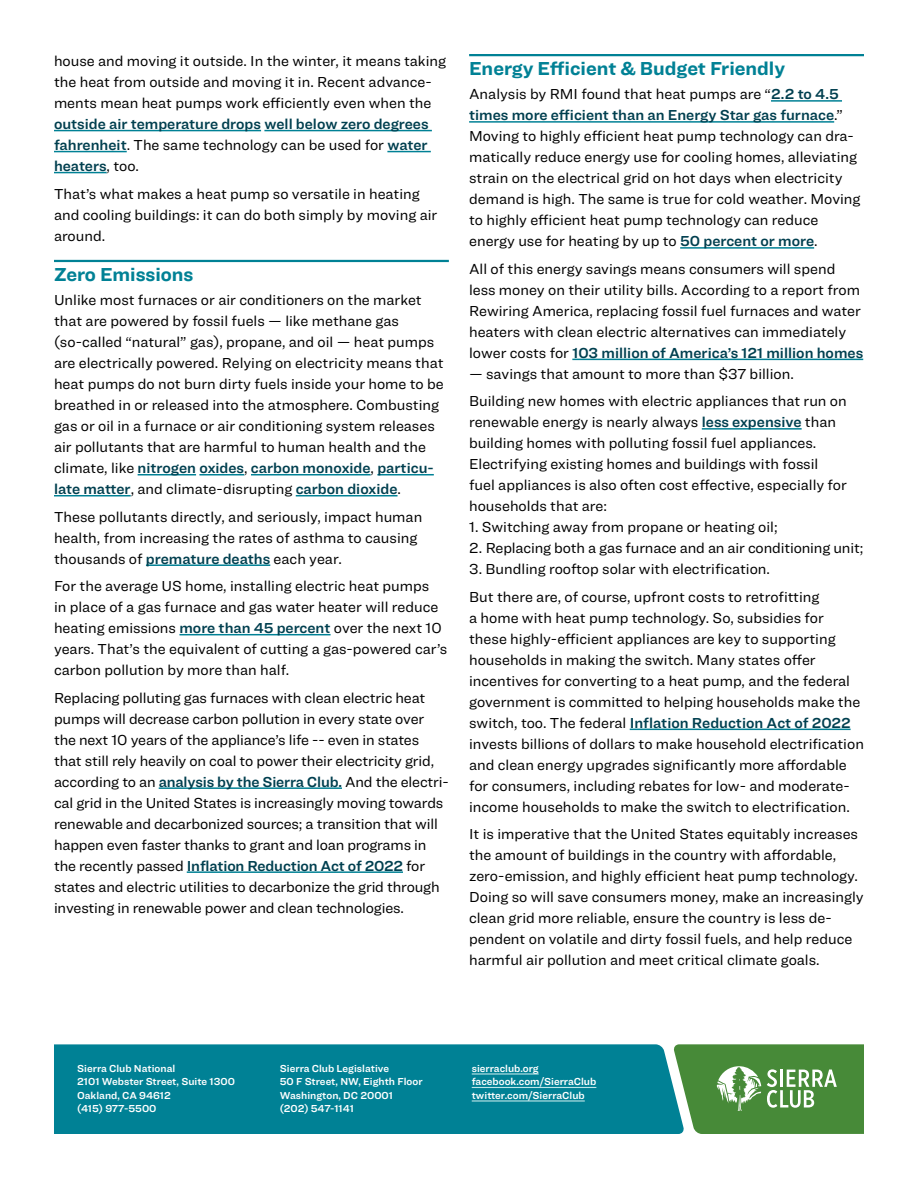
<style>
.page{position:relative;width:918px;height:1188px;background:#fff}
.page>*{position:absolute;margin:0;border:0;box-sizing:border-box;transform-origin:0 0}
.t1{font:700 19.5px "Ringside";color:#008195}
.t2{font:15px/21px "Ringside";color:#000}
.t3{font:15px/21px "Ringside Regular Semi";color:#003f4f}
.t4{font:10.5px/13.5px "Ringside Regular Semi";color:#fff}
.s1{font-family:"Ringside Regular Semi";color:#003f4f}
.s2{font-family:"Ringside";color:#000}
</style>
<div class="page">
<hr style="left:54px;top:130px;width:207px;height:1px;background:#008195">
<hr style="left:264px;top:130px;width:168px;height:1px;background:#008195">
<hr style="left:54px;top:151px;width:73px;height:1px;background:#008195">
<hr style="left:387px;top:151px;width:44px;height:1px;background:#008195">
<hr style="left:54px;top:172px;width:53px;height:1px;background:#008195">
<hr style="left:54px;top:260px;width:395px;height:2px;background:#008195">
<hr style="left:138px;top:474px;width:58px;height:1px;background:#008195">
<hr style="left:199px;top:474px;width:45px;height:1px;background:#008195">
<hr style="left:251px;top:474px;width:120px;height:1px;background:#008195">
<hr style="left:377px;top:474px;width:57px;height:1px;background:#008195">
<hr style="left:54px;top:495px;width:77px;height:1px;background:#008195">
<hr style="left:296px;top:495px;width:102px;height:1px;background:#008195">
<hr style="left:146px;top:564px;width:124px;height:2px;background:#008195">
<hr style="left:179px;top:634px;width:152px;height:1px;background:#008195">
<hr style="left:159px;top:787px;width:183px;height:2px;background:#008195">
<hr style="left:187px;top:871px;width:216px;height:2px;background:#008195">
<hr style="left:469px;top:54px;width:395px;height:2px;background:#008195">
<hr style="left:771px;top:100px;width:71px;height:2px;background:#008195">
<hr style="left:469px;top:121px;width:365px;height:2px;background:#008195">
<hr style="left:680px;top:247px;width:134px;height:2px;background:#008195">
<hr style="left:572px;top:359px;width:291px;height:1px;background:#008195">
<hr style="left:702px;top:428px;width:100px;height:2px;background:#008195">
<hr style="left:630px;top:729px;width:221px;height:1px;background:#008195">
<div style="left:54px;top:1044px;width:619px;height:90px;background:#008195"></div>
<svg style="left:673px;top:1044px;width:191px;height:90px;background:#5f9a55"></svg>
<hr style="left:472px;top:1073px;width:67px;height:2px;background:#bee5e8">
<hr style="left:472px;top:1087px;width:124px;height:1px;background:#bee5e8">
<hr style="left:472px;top:1100px;width:113px;height:2px;background:#bee5e8">
<p class="t2" style="left:54px;top:50px;width:394px">house and moving it outside. In the winter, it means taking the heat from outside and moving it in. Recent advance&shy;ments mean heat pumps work efficiently even when the</p>
<p class="t3" style="left:54px;top:113px;width:376px">outside air temperature drops well below zero degrees</p>
<p class="t2" style="left:54px;top:134px;width:375px"><span class="s1">fahrenheit</span>. The same technology can be used for <span class="s1">water</span></p>
<p class="t3" style="left:54px;top:155px;width:86px">heaters<span class="s2">, too.</span></p>
<p class="t2" style="left:54px;top:183px;width:385px">That’s what makes a heat pump so versatile in heating and cooling buildings: it can do both simply by moving air around.</p>
<h1 class="t1" style="left:54px;top:260px;width:141px">Zero Emissions</h1>
<p class="t2" style="left:54px;top:289px;width:391px">Unlike most furnaces or air conditioners on the market that are powered by fossil fuels — like methane gas (so-called “natural” gas), propane, and oil — heat pumps are electrically powered. Relying on electricity means that heat pumps do not burn dirty fuels inside your home to be breathed in or released into the atmosphere. Combusting gas or oil in a furnace or air conditioning system releases air pollutants that are harmful to human health and the</p>
<p class="t3" style="left:54px;top:457px;width:381px"><span class="s2">climate, like</span> nitrogen oxides<span class="s2">,</span> carbon monoxide<span class="s2">,</span> particu&shy;late matter<span class="s2">, and climate-disrupting</span> carbon dioxide<span class="s2">.</span></p>
<p class="t2" style="left:54px;top:506px;width:370px">These pollutants directly, and seriously, impact human health, from increasing the rates of asthma to causing thousands of <span class="s1">premature deaths</span> each year.</p>
<p class="t2" style="left:54px;top:575px;width:395px">For the average US home, installing electric heat pumps<br>in place of a gas furnace and gas water heater will reduce heating emissions <span class="s1">more than 45 percent</span> over the next 10 years. That’s the equivalent of cutting a gas-powered car’s carbon pollution by more than half.</p>
<p class="t2" style="left:54px;top:687px;width:396px">Replacing polluting gas furnaces with clean electric heat pumps will decrease carbon pollution in every state over the next 10 years of the appliance’s life -- even in states that still rely heavily on coal to power their electricity grid, according to an <span class="s1">analysis by the Sierra Club.</span> And the electri&shy;cal grid in the United States is increasingly moving towards renewable and decarbonized sources; a transition that will happen even faster thanks to grant and loan programs in</p>
<p class="t3" style="left:54px;top:855px;width:373px"><span class="s2">the recently passed</span> Inflation Reduction Act of 2022 <span class="s2">for</span></p>
<p class="t2" style="left:54px;top:876px;width:387px">states and electric utilities to decarbonize the grid through investing in renewable power and clean technologies.</p>
<h1 class="t1" style="left:469px;top:54px;width:318px">Energy Efficient &amp; Budget Friendly</h1>
<p class="t2" style="left:469px;top:83px;width:371px">Analysis by RMI found that heat pumps are “<span class="s1">2.2 to 4.5</span></p>
<p class="t3" style="left:469px;top:104px;width:375px">times more efficient than an Energy Star gas furnace<span class="s2">.”</span></p>
<p class="t2" style="left:469px;top:125px;width:393px">Moving to highly efficient heat pump technology can dra&shy;matically reduce energy use for cooling homes, alleviating strain on the electrical grid on hot days when electricity demand is high. The same is true for cold weather. Moving to highly efficient heat pump technology can reduce energy use for heating by up to <span class="s1">50 percent or more</span>.</p>
<p class="t2" style="left:469px;top:258px;width:393px">All of this energy savings means consumers will spend less money on their utility bills. According to a report from Rewiring America, replacing fossil fuel furnaces and water heaters with clean electric alternatives can immediately</p>
<p class="t3" style="left:469px;top:342px;width:396px"><span class="s2">lower costs for</span> 103 million of America’s 121 million homes</p>
<p class="t2" style="left:469px;top:360px;width:379px;line-height:27.5px">— savings that amount to more than $37 billion.<br>Building new homes with electric appliances that run on</p>
<p class="t2" style="left:469px;top:411px;width:379px">renewable energy is nearly always <span class="s1">less expensive</span> than building homes with polluting fossil fuel appliances.<br>Electrifying existing homes and buildings with fossil fuel appliances is also often cost effective, especially for households that are:</p>
<p class="t2" style="left:469px;top:516px;width:310px">1. Switching away from propane or heating oil;</p>
<p class="t2" style="left:469px;top:537px;width:396px">2. Replacing both a gas furnace and an air conditioning unit;</p>
<p class="t2" style="left:469px;top:555px;width:352px;line-height:27.5px">3. Bundling rooftop solar with electrification.<br>But there are, of course, upfront costs to retrofitting</p>
<p class="t2" style="left:469px;top:607px;width:393px">a home with heat pump technology. So, subsidies for these highly-efficient appliances are key to supporting households in making the switch. Many states offer incentives for converting to a heat pump, and the federal government is committed to helping households make the</p>
<p class="t3" style="left:469px;top:712px;width:383px"><span class="s2">switch, too. The federal</span> Inflation Reduction Act of 2022</p>
<p class="t2" style="left:469px;top:733px;width:396px">invests billions of dollars to make household electrification and clean energy upgrades significantly more affordable for consumers, including rebates for low- and moderate&shy;income households to make the switch to electrification.</p>
<p class="t2" style="left:469px;top:823px;width:396px">It is imperative that the United States equitably increases the amount of buildings in the country with affordable, zero-emission, and highly efficient heat pump technology.<br>Doing so will save consumers money, make an increasingly clean grid more reliable, ensure the country is less de&shy;pendent on volatile and dirty fossil fuels, and help reduce harmful air pollution and meet critical climate goals.</p>
<p class="t4" style="left:77px;top:1061px;width:159px">Sierra Club National<br>2101 Webster Street, Suite 1300<br>Oakland, CA 94612<br>(415) 977-5500</p>
<p class="t4" style="left:472px;top:1061px;width:126px">sierraclub.org facebook.com/SierraClub twitter.com/SierraClub</p>
<p class="t4" style="left:280px;top:1061px;width:144px">Sierra Club Legislative<br>50 F Street, NW, Eighth Floor<br>Washington, DC 20001 (202) 547-1141</p>
</div>
